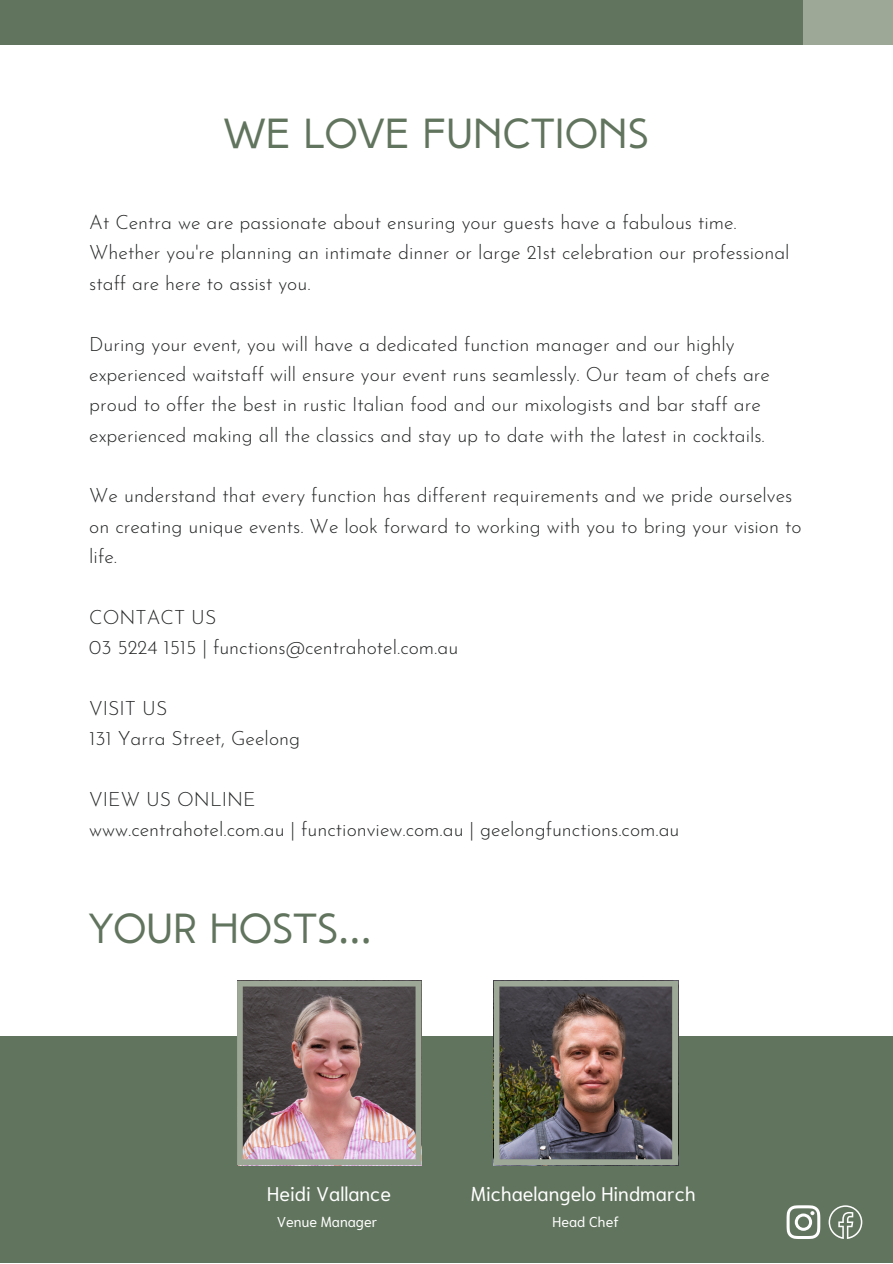
<style>
.page{position:relative;width:893px;height:1264px;background:#fff}
.page>*{position:absolute;margin:0;border:0;box-sizing:border-box;transform-origin:0 0}
.t1{font:42px "High Tide Sans";color:#61745d}
.t2{font:19.65px "Niramit";color:#fff}
.t3{font:300 19.5px/30.3px "Josefin Sans";color:#232425}
.t4{font:14.25px "Niramit";color:#fff}
.s1{font-family:"Noto Sans Gurmukhi"}
</style>
<div class="page">
<div style="left:0;top:1036px;width:892px;height:226px;background:#61745d"></div>
<div style="left:770px;top:0;width:122px;height:45px;background:#9ea897"></div>
<div style="left:0;top:0;width:803px;height:45px;background:#61745d"></div>
<img style="left:237px;top:980px;width:184px;height:185px">
<img style="left:493px;top:980px;width:185px;height:185px">
<svg style="left:786px;top:1205px;width:34px;height:33px"></svg>
<svg style="left:828px;top:1205px;width:34px;height:33px"></svg>
<h1 class="t1" style="left:224px;top:116px;width:426px">WE LOVE FUNCTIONS</h1>
<p class="t3" style="left:89px;top:209px;width:701px">At Centra we are passionate about ensuring your guests have a fabulous time.<br>Whether you're planning an intimate dinner or large 21st celebration our professional staff are here to assist you.</p>
<p class="t3" style="left:89px;top:330px;width:682px">During your event, you will have a dedicated function manager and our highly experienced waitstaff will ensure your event runs seamlessly. Our team of chefs are proud to offer the best in rustic Italian food and our mixologists and bar staff are experienced making all the classics and stay up to date with the latest in cocktails.</p>
<p class="t3" style="left:89px;top:482px;width:713px">We understand that every function has different requirements and we pride ourselves on creating unique events. We look forward to working with you to bring your vision to life.</p>
<p class="t3" style="left:89px;top:604px;width:370px">CONTACT US<br>03 5224 1515 | functions@centrahotel.com.au</p>
<p class="t3" style="left:89px;top:695px;width:212px">VISIT US<br>131 Yarra Street, Geelong</p>
<p class="t3" style="left:89px;top:786px;width:591px">VIEW US ONLINE<br>www.centrahotel.com.au | functionview.com.au | geelongfunctions.com.au</p>
<h1 class="t1" style="left:89px;top:911px;width:284px">YOUR HOSTS<span class="s1">…</span></h1>
<p class="t2" style="left:267px;top:1179px;width:125px">Heidi Vallance</p>
<p class="t4" style="left:276px;top:1211px;width:102px">Venue Manager</p>
<p class="t2" style="left:471px;top:1179px;width:226px">Michaelangelo Hindmarch</p>
<p class="t4" style="left:552px;top:1211px;width:68px">Head Chef</p>
</div>
